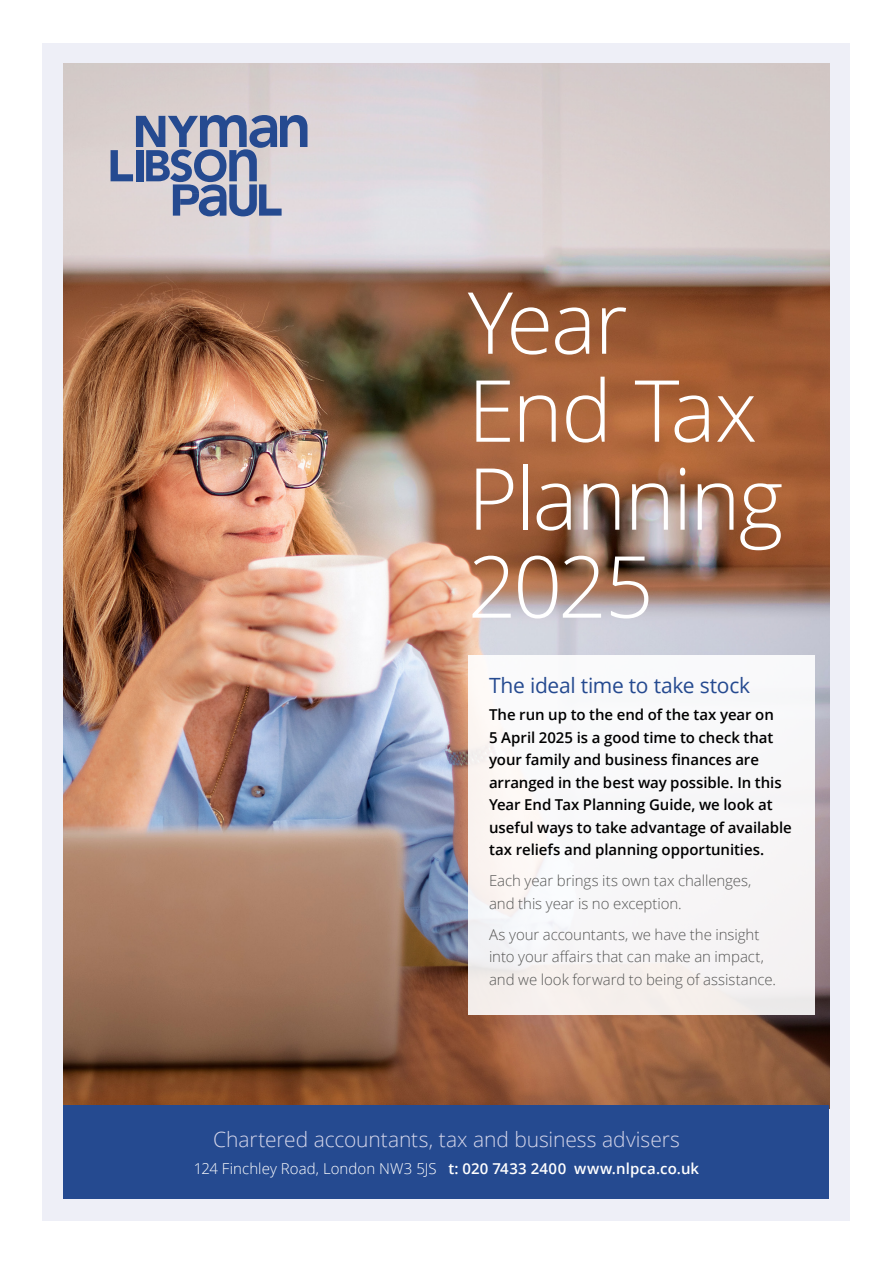
<style>
.page{position:relative;width:893px;height:1263px;background:#fff}
.page>*{position:absolute;margin:0;border:0;box-sizing:border-box;transform-origin:0 0}
.Head2{font:300 85.65px/87.9px "Open Sans";letter-spacing:-.025em;color:#fff}
.t1{font:300 21px "Open Sans";letter-spacing:-.005em;color:#d5d6ea}
.Head3{font:21px "Open Sans";letter-spacing:-.015em;color:#254a90}
.first_para{font:600 15px/22.5px "Open Sans";letter-spacing:-.005em;color:#000}
.Body{font:300 15px/22.5px "Open Sans";letter-spacing:-.005em;color:#575756}
.t2{font:300 15px "Open Sans";letter-spacing:.005em;color:#fff}
.s1{font-weight:600}
</style>
<div class="page">
<div style="left:43px;top:43px;width:807px;height:1177px;background:#eeeff7"></div>
<img style="left:64px;top:64px;width:765px;height:1042px">
<svg style="left:111px;top:115px;width:196px;height:101px;background:#98a0ba"></svg>
<div style="left:468px;top:655px;width:346px;height:359px;background:#f7f7f7"></div>
<div style="left:64px;top:1106px;width:765px;height:93px;background:#254a90"></div>
<p class="Head2" style="left:468px;top:276px;width:317px">Year<br>End Tax<br>Planning<br>2025</p>
<p class="Head3" style="left:489px;top:671px;width:263px">The ideal time to take stock</p>
<p class="first_para" style="left:489px;top:703px;width:304px">The run up to the end of the tax year on<br>5 April 2025 is a good time to check that your family and business finances are arranged in the best way possible. In this Year End Tax Planning Guide, we look at useful ways to take advantage of available tax reliefs and planning opportunities.</p>
<p class="Body" style="left:489px;top:869px;width:264px">Each year brings its own tax challenges, and this year is no exception.</p>
<p class="Body" style="left:489px;top:922px;width:288px">As your accountants, we have the insight into your affairs that can make an impact, and we look forward to being of assistance.</p>
<p class="t1" style="left:213px;top:1125px;width:468px">Chartered accountants, tax and business advisers</p>
<p class="t2" style="left:194px;top:1158px;width:507px">124 Finchley Road, London NW3 5JS <span class="s1">t: 020 7433 2400 www.nlpca.co.uk</span></p>
</div>
